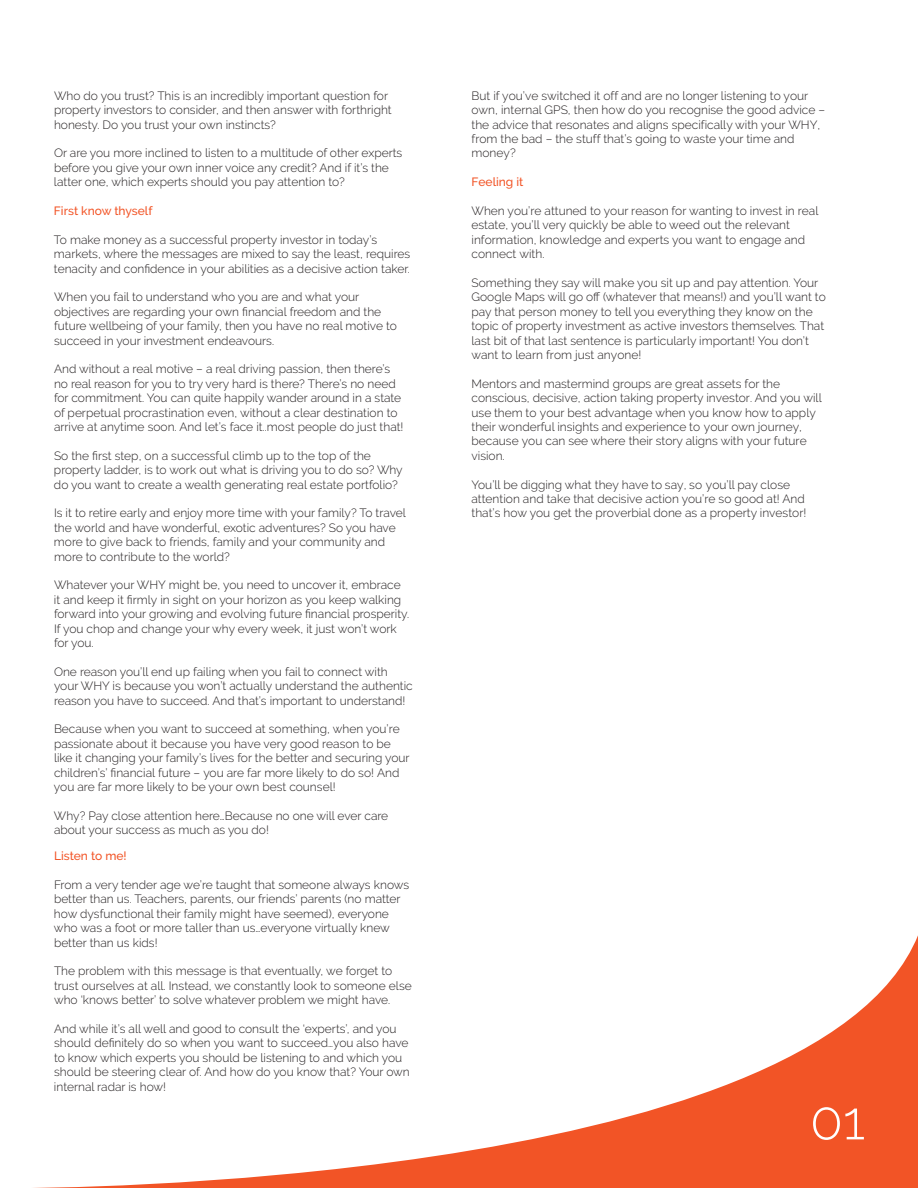
<style>
.page{position:relative;width:918px;height:1188px;background:#fff}
.page>*{position:absolute;margin:0;border:0;box-sizing:border-box;transform-origin:0 0}
.Issue_Title{font:300 54px "Raleway";color:#fff}
.Body{font:300 12px/14.4px "Raleway";color:#231f20}
.Body-2{font:500 12px "Raleway";color:#f25426}
</style>
<div class="page">
<svg style="left:33px;top:935px;width:885px;height:253px"></svg>
<p class="Body" style="left:54px;top:88px;width:339px">Who do you trust? This is an incredibly important question for property investors to consider, and then answer with forthright honesty. Do you trust your own instincts?</p>
<p class="Body" style="left:54px;top:146px;width:350px">Or are you more inclined to listen to a multitude of other experts before you give your own inner voice any credit? And if it’s the latter one, which experts should you pay attention to?</p>
<p class="Body-2" style="left:54px;top:204px;width:100px">First know thyself</p>
<p class="Body" style="left:54px;top:232px;width:358px">To make money as a successful property investor in today’s markets, where the messages are mixed to say the least, requires tenacity and confidence in your abilities as a decisive action taker.</p>
<p class="Body" style="left:54px;top:290px;width:344px">When you fail to understand who you are and what your objectives are regarding your own financial freedom and the future wellbeing of your family, then you have no real motive to succeed in your investment endeavours.</p>
<p class="Body" style="left:54px;top:362px;width:351px">And without a real motive – a real driving passion, then there’s no real reason for you to try very hard is there? There’s no need for commitment. You can quite happily wander around in a state of perpetual procrastination even, without a clear destination to arrive at anytime soon. And let’s face it..most people do just that!</p>
<p class="Body" style="left:54px;top:448px;width:350px">So the first step, on a successful climb up to the top of the property ladder, is to work out what is driving you to do so? Why do you want to create a wealth generating real estate portfolio?</p>
<p class="Body" style="left:54px;top:506px;width:353px">Is it to retire early and enjoy more time with your family? To travel the world and have wonderful, exotic adventures? So you have more to give back to friends, family and your community and more to contribute to the world?</p>
<p class="Body" style="left:54px;top:578px;width:357px">Whatever your WHY might be, you need to uncover it, embrace it and keep it firmly in sight on your horizon as you keep walking forward into your growing and evolving future financial prosperity.<br>If you chop and change your why every week, it just won’t work for you.</p>
<p class="Body" style="left:54px;top:664px;width:360px">One reason you’ll end up failing when you fail to connect with your WHY is because you won’t actually understand the authentic reason you have to succeed. And that’s important to understand!</p>
<p class="Body" style="left:54px;top:722px;width:357px">Because when you want to succeed at something, when you’re passionate about it because you have very good reason to be like it changing your family’s lives for the better and securing your children’s’ financial future – you are far more likely to do so! And you are far more likely to be your own best counsel!</p>
<p class="Body" style="left:54px;top:808px;width:336px">Why? Pay close attention here…Because no one will ever care about your success as much as you do!</p>
<p class="Body-2" style="left:54px;top:849px;width:74px">Listen to me!</p>
<p class="Body" style="left:54px;top:877px;width:357px">From a very tender age we’re taught that someone always knows better than us. Teachers, parents, our friends’ parents (no matter how dysfunctional their family might have seemed), everyone who was a foot or more taller than us…everyone virtually knew better than us kids!</p>
<p class="Body" style="left:54px;top:964px;width:359px">The problem with this message is that eventually, we forget to trust ourselves at all. Instead, we constantly look to someone else who ‘knows better’ to solve whatever problem we might have.</p>
<p class="Body" style="left:54px;top:1021px;width:357px">And while it’s all well and good to consult the ‘experts’, and you should definitely do so when you want to succeed…you also have to know which experts you should be listening to and which you should be steering clear of. And how do you know that? Your own internal radar is how!</p>
<p class="Body" style="left:472px;top:88px;width:355px">But if you’ve switched it off and are no longer listening to your own, internal GPS, then how do you recognise the good advice – the advice that resonates and aligns specifically with your WHY, from the bad – the stuff that’s going to waste your time and money?</p>
<p class="Body-2" style="left:472px;top:175px;width:53px">Feeling it</p>
<p class="Body" style="left:472px;top:204px;width:348px">When you’re attuned to your reason for wanting to invest in real estate, you’ll very quickly be able to weed out the relevant information, knowledge and experts you want to engage and connect with.</p>
<p class="Body" style="left:472px;top:276px;width:356px">Something they say will make you sit up and pay attention. Your Google Maps will go off (whatever that means!) and you’ll want to pay that person money to tell you everything they know on the topic of property investment as active investors themselves. That last bit of that last sentence is particularly important! You don’t want to learn from just anyone!</p>
<p class="Body" style="left:472px;top:376px;width:352px">Mentors and mastermind groups are great assets for the conscious, decisive, action taking property investor. And you will use them to your best advantage when you know how to apply their wonderful insights and experience to your own journey, because you can see where their story aligns with your future vision.</p>
<p class="Body" style="left:472px;top:477px;width:336px">You’ll be digging what they have to say, so you’ll pay close attention and take that decisive action you’re so good at! And that’s how you get the proverbial done as a property investor!</p>
<p class="Issue_Title" style="left:810px;top:1089px;width:57px">01</p>
</div>
